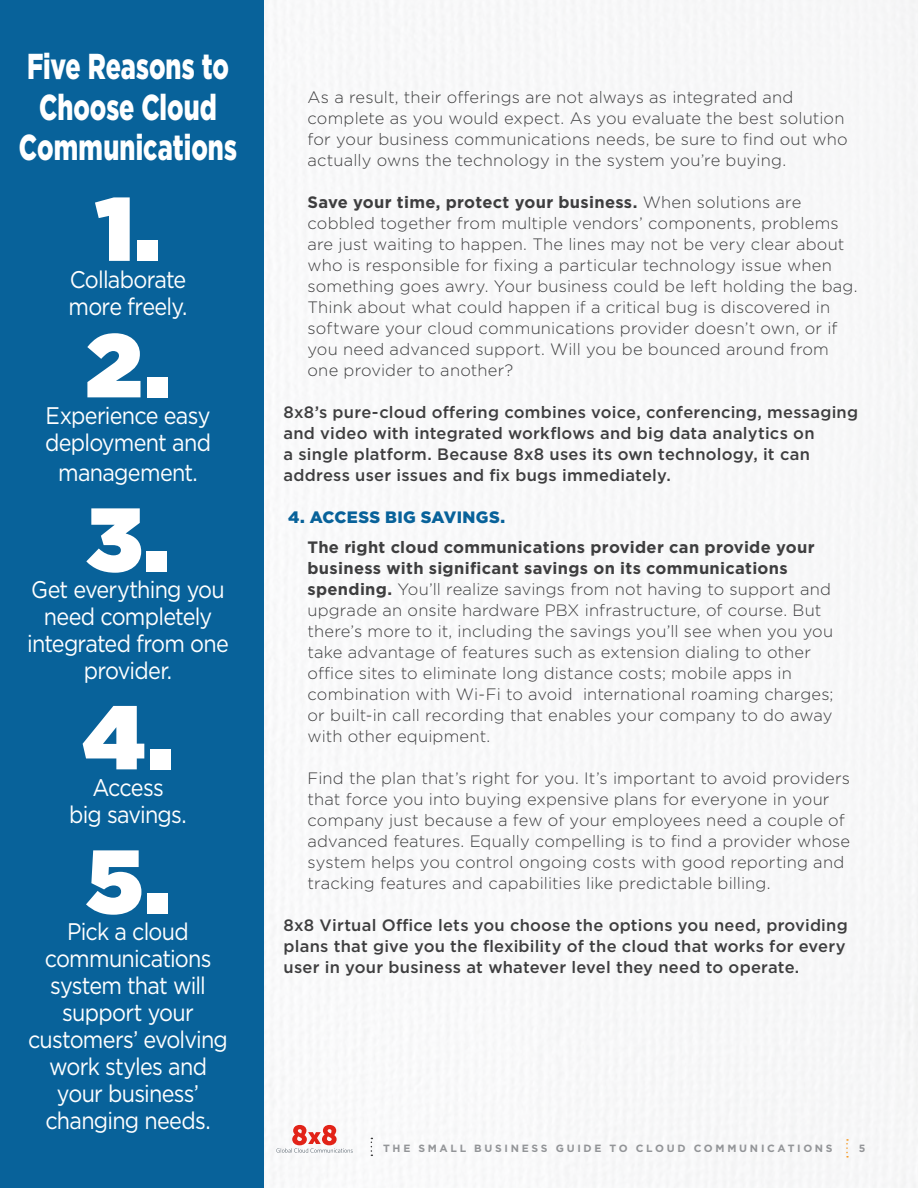
<style>
.page{position:relative;width:918px;height:1188px;background:#fff}
.page>*{position:absolute;margin:0;border:0;box-sizing:border-box;transform-origin:0 0}
.t1{font:900 90px "Gotham";color:#fff}
.t2{font:900 36px/40.5px "Gotham";color:#fff;text-align:center;scale:.7 1}
.t3{font:24px/27px "Gotham";letter-spacing:-.035em;color:#fff;text-align:center;scale:.9 1}
.t4{font:300 16.5px/21px "Gotham";letter-spacing:.01em;color:#3e3e3f}
.t5{font:500 16.5px/21px "Gotham";letter-spacing:.015em;color:#3e3e3f}
.t6{font:900 16.5px "Gotham";letter-spacing:.02em;color:#08629a}
.t7{font:700 10.5px "Gotham";letter-spacing:.255em;color:#939598}
.s1{font-weight:700}
</style>
<div class="page">
<img style="left:264px;top:0;width:654px;height:1188px">
<svg style="left:276px;top:1125px;width:77px;height:28px"></svg>
<svg style="left:371px;top:1138px;width:1px;height:18px"></svg>
<svg style="left:846px;top:1139px;width:2px;height:19px"></svg>
<div style="left:0;top:0;width:264px;height:1188px;background:#08629a"></div>
<p class="t2" style="left:19px;top:45px;width:313px">Five Reasons to<br>Choose Cloud<br>Communications</p>
<p class="t1" style="left:96px;top:177px;width:66px">1.</p>
<p class="t3" style="left:69px;top:265px;width:134px;text-align:left">Collaborate more freely.</p>
<p class="t1" style="left:86px;top:314px;width:86px">2.</p>
<p class="t3" style="left:45px;top:402px;width:186px;text-align:left">Experience easy deployment and</p>
<p class="t3" style="left:58px;top:459px;width:157px">management.</p>
<p class="t1" style="left:86px;top:488px;width:85px">3.</p>
<p class="t3" style="left:27px;top:576px;width:226px">Get everything you need completely integrated from one provider.</p>
<p class="t1" style="left:83px;top:686px;width:92px">4.</p>
<p class="t3" style="left:69px;top:774px;width:132px">Access<br>big savings.</p>
<p class="t1" style="left:86px;top:830px;width:85px">5.</p>
<p class="t3" style="left:28px;top:918px;width:223px">Pick a cloud communications system that will support your customers’ evolving work styles and your business’ changing needs.</p>
<p class="t4" style="left:308px;top:86px;width:542px">As a result, their offerings are not always as integrated and complete as you would expect. As you evaluate the best solution for your business communications needs, be sure to find out who actually owns the technology in the system you’re buying.</p>
<p class="t4" style="left:308px;top:191px;width:552px"><span class="s1">Save your time, protect your business.</span> When solutions are cobbled together from multiple vendors’ components, problems are just waiting to happen. The lines may not be very clear about who is responsible for fixing a particular technology issue when something goes awry. Your business could be left holding the bag.<br>Think about what could happen if a critical bug is discovered in software your cloud communications provider doesn’t own, or if you need advanced support. Will you be bounced around from one provider to another?</p>
<p class="t5" style="left:284px;top:402px;width:576px">8x8’s pure-cloud offering combines voice, conferencing, messaging and video with integrated workflows and big data analytics on<br>a single platform. Because 8x8 uses its own technology, it can address user issues and fix bugs immediately.</p>
<p class="t6" style="left:288px;top:508px;width:219px">4. ACCESS BIG SAVINGS.</p>
<p class="t4" style="left:308px;top:536px;width:528px"><span class="s1">The right cloud communications provider can provide your business with significant savings on its communications spending.</span> You’ll realize savings from not having to support and upgrade an onsite hardware PBX infrastructure, of course. But there’s more to it, including the savings you’ll see when you you take advantage of features such as extension dialing to other office sites to eliminate long distance costs; mobile apps in combination with Wi-Fi to avoid international roaming charges; or built-in call recording that enables your company to do away with other equipment.</p>
<p class="t4" style="left:308px;top:767px;width:544px">Find the plan that’s right for you. It’s important to avoid providers that force you into buying expensive plans for everyone in your company just because a few of your employees need a couple of advanced features. Equally compelling is to find a provider whose system helps you control ongoing costs with good reporting and tracking features and capabilities like predictable billing.</p>
<p class="t5" style="left:284px;top:915px;width:566px">8x8 Virtual Office lets you choose the options you need, providing plans that give you the flexibility of the cloud that works for every user in your business at whatever level they need to operate.</p>
<p class="t7" style="left:383px;top:1141px;width:451px">THE SMALL BUSINESS GUIDE TO CLOUD COMMUNICATIONS</p>
<p class="t7" style="left:859px;top:1141px;width:8px">5</p>
</div>
